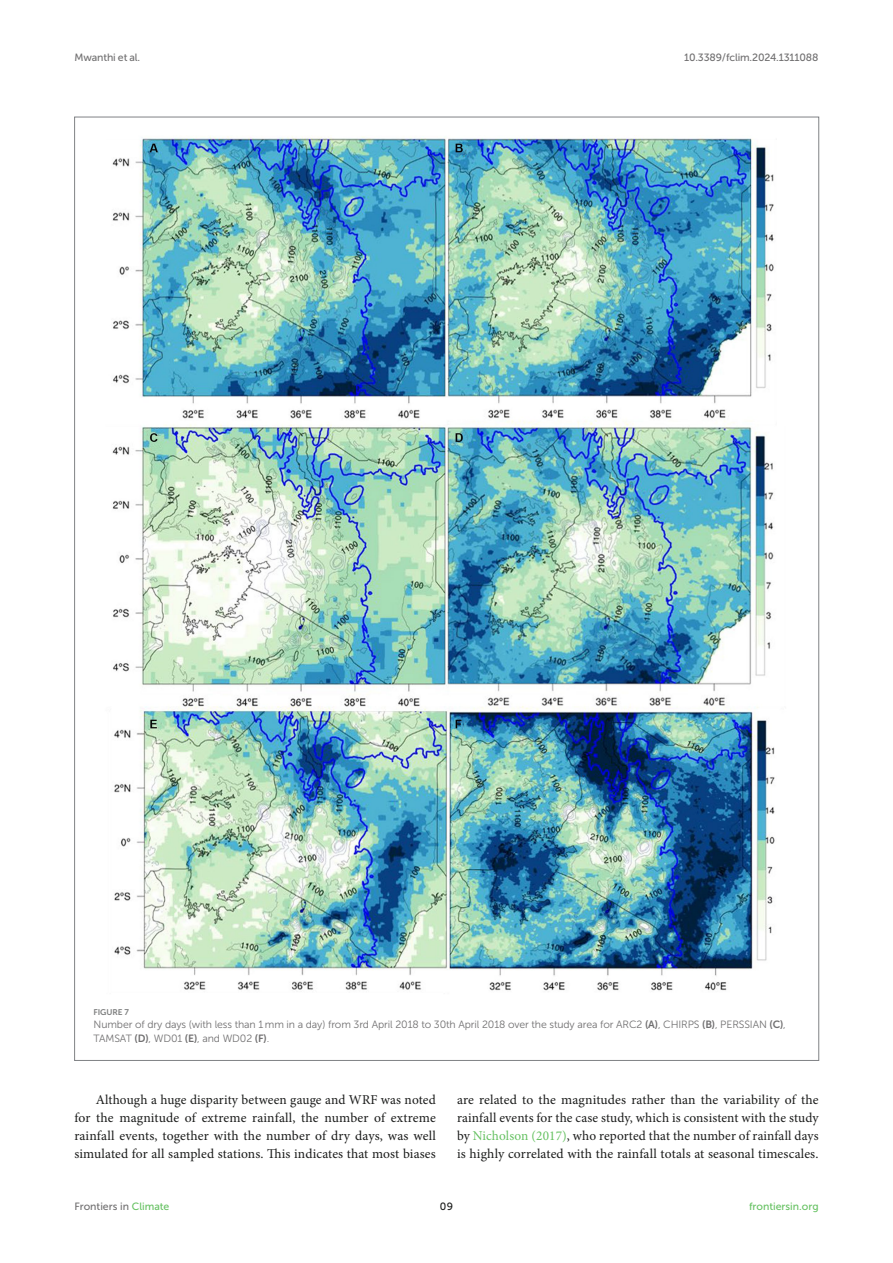
<style>
.page{position:relative;width:893px;height:1263px;background:#fff}
.page>*{position:absolute;margin:0;border:0;box-sizing:border-box;transform-origin:0 0}
.TEXT{font:13.5px/18px "Minion Pro";letter-spacing:.01em;color:#1b1c1b;text-align:justify}
.FIG_LEG{font:10.5px/13.5px "Museo Sans 300";letter-spacing:-.01em;color:#706f70}
.t1{font:10.5px "Museo Sans 500";letter-spacing:-.015em;color:#706f70}
.t2{font:10.5px "Museo Sans 500";color:#65c161}
.t3{font:10.5px "Museo Sans 500";color:#1b1c1b}
.FIG_HD{font:8.25px "Museo Sans 700";letter-spacing:-.01em;color:#7e7f7f}
.s1{font-family:"Museo Sans 700"}
.s2{color:#65c161}
</style>
<div class="page">
<img style="left:112px;top:136px;width:663px;height:855px">
<p class="t1" style="left:74px;top:51px;width:67px">Mwanthi et al.</p>
<p class="t1" style="left:684px;top:51px;width:136px">10.3389/fclim.2024.1311088</p>
<p class="FIG_HD" style="left:94px;top:1007px;width:37px">FIGURE 7</p>
<p class="FIG_LEG" style="left:94px;top:1018px;width:694px">Number of dry days (with less than 1 mm in a day) from 3rd April 2018 to 30th April 2018 over the study area for ARC2 <span class="s1">(A)</span>, CHIRPS <span class="s1">(B)</span>, PERSSIAN <span class="s1">(C)</span>,<br>TAMSAT <span class="s1">(D)</span>, WD01 <span class="s1">(E)</span>, and WD02 <span class="s1">(F)</span>.</p>
<p class="TEXT" style="left:74px;top:1091px;width:363px;text-indent:21px">Although a huge disparity between gauge and WRF was noted for the magnitude of extreme rainfall, the number of extreme rainfall events, together with the number of dry days, was well simulated for all sampled stations. This indicates that most biases</p>
<p class="TEXT" style="left:457px;top:1091px;width:363px">are related to the magnitudes rather than the variability of the rainfall events for the case study, which is consistent with the study by <span class="s2">Nicholson (2017)</span>, who reported that the number of rainfall days is highly correlated with the rainfall totals at seasonal timescales.</p>
<p class="t1" style="left:74px;top:1200px;width:97px">Frontiers in <span class="s2">Climate</span></p>
<p class="t3" style="left:440px;top:1200px;width:15px">09</p>
<p class="t2" style="left:749px;top:1200px;width:71px">frontiersin.org</p>
</div>
